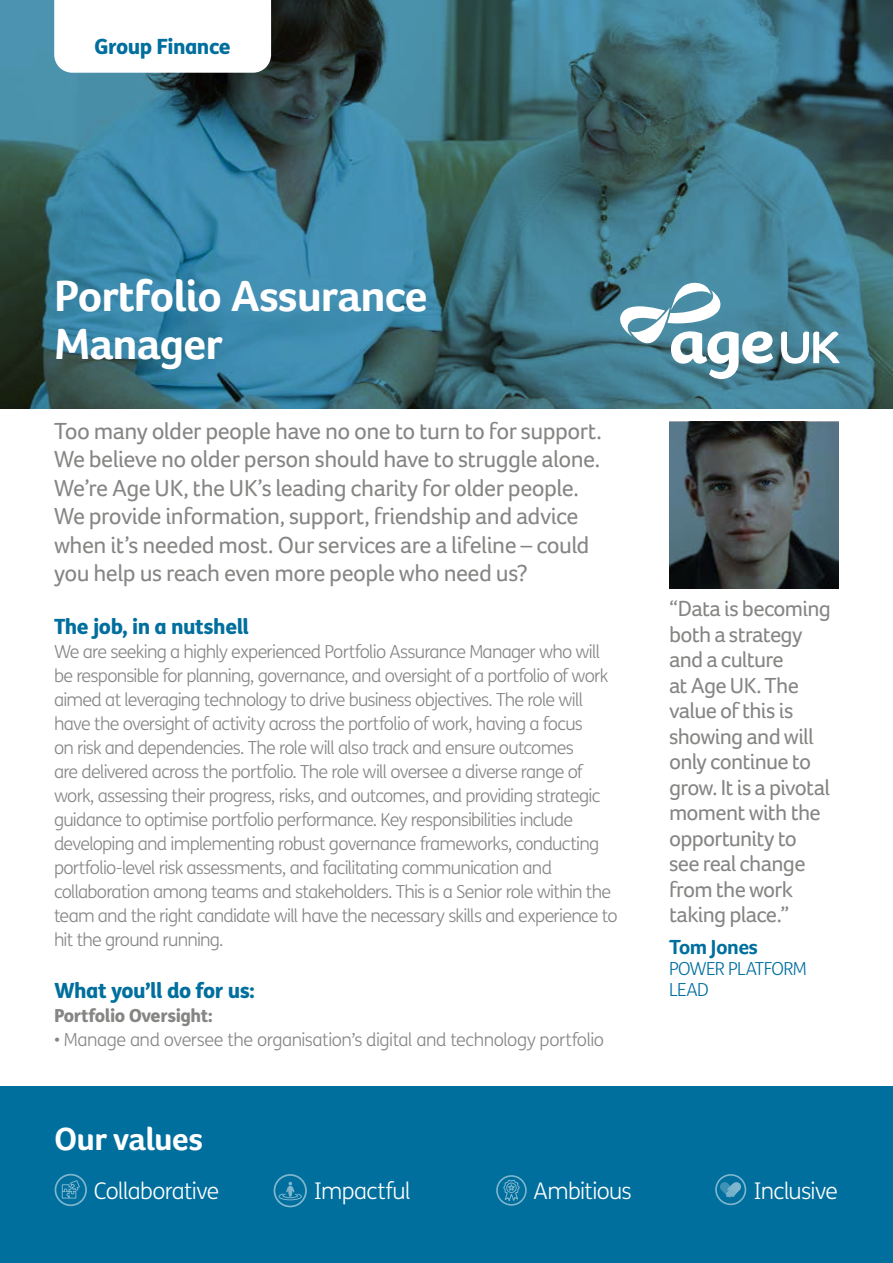
<style>
.page{position:relative;width:893px;height:1263px;background:#fff}
.page>*{position:absolute;margin:0;border:0;box-sizing:border-box;transform-origin:0 0}
.t1{font:700 45px/48px "Foco Age UK";letter-spacing:-.02em;color:#fff}
.t2{font:700 33px "Foco Age UK";letter-spacing:-.02em;color:#fff}
.t3{font:24px/28.5px "Foco Age UK";letter-spacing:-.025em;color:#858584}
.t4{font:300 22.95px "FS Me";letter-spacing:-.025em;color:#fff}
.t5{font:22.5px/25.5px "Foco Age UK";letter-spacing:-.03em;color:#858584}
.t6{font:800 21px "FS Me";letter-spacing:-.025em;color:#006f9e}
.t7{font:700 21px "Foco Age UK";letter-spacing:-.03em;color:#006f9e}
.t8{font:300 18px/24px "FS Me";letter-spacing:-.04em;color:#858584}
.t9{font:800 18px "FS Me";letter-spacing:-.025em;color:#858584}
.t10{font:300 18px/21px "FS Me";letter-spacing:-.035em;color:#006f9e}
</style>
<div class="page">
<svg style="left:0;top:0;width:893px;height:409px;background:#3b7182"></svg>
<div style="left:0;top:1086px;width:893px;height:177px;background:#006f9e"></div>
<svg style="left:597px;top:260px;width:264px;height:142px;background:#5e92a4"></svg>
<svg style="left:54px;top:0;width:217px;height:73px"></svg>
<svg style="left:669px;top:422px;width:170px;height:167px;background:#434e52"></svg>
<div style="left:55px;top:1174px;width:32px;height:32px;border:2px solid #fff;border-radius:50%"></div>
<svg style="left:62px;top:1180px;width:18px;height:19px"></svg>
<div style="left:274px;top:1174px;width:33px;height:33px;border:2px solid #fff;border-radius:50%"></div>
<svg style="left:278px;top:1182px;width:24px;height:18px"></svg>
<div style="left:496px;top:1175px;width:31px;height:31px;border:2px solid #fff;border-radius:50%"></div>
<svg style="left:502px;top:1179px;width:19px;height:25px"></svg>
<div style="left:715px;top:1174px;width:31px;height:31px;border:2px solid #fff;border-radius:50%"></div>
<svg style="left:720px;top:1182px;width:21px;height:15px"></svg>
<p class="t6" style="left:95px;top:30px;width:138px">Group Finance</p>
<h1 class="t1" style="left:54px;top:271px;width:375px">Portfolio Assurance<br>Manager</h1>
<p class="t3" style="left:54px;top:416px;width:549px">Too many older people have no one to turn to for support.<br>We believe no older person should have to struggle alone.<br>We’re Age UK, the UK’s leading charity for older people.<br>We provide information, support, friendship and advice when it’s needed most. Our services are a lifeline – could you help us reach even more people who need us?</p>
<p class="t6" style="left:54px;top:610px;width:197px">The job, in a nutshell</p>
<p class="t8" style="left:54px;top:640px;width:565px">We are seeking a highly experienced Portfolio Assurance Manager who will be responsible for planning, governance, and oversight of a portfolio of work aimed at leveraging technology to drive business objectives. The role will have the oversight of activity across the portfolio of work, having a focus<br>on risk and dependencies. The role will also track and ensure outcomes<br>are delivered across the portfolio. The role will oversee a diverse range of work, assessing their progress, risks, and outcomes, and providing strategic guidance to optimise portfolio performance. Key responsibilities include developing and implementing robust governance frameworks, conducting portfolio-level risk assessments, and facilitating communication and collaboration among teams and stakeholders. This is a Senior role within the team and the right candidate will have the necessary skills and experience to hit the ground running.</p>
<p class="t6" style="left:54px;top:973px;width:202px">What you’ll do for us:</p>
<p class="t9" style="left:54px;top:1001px;width:160px">Portfolio Oversight:</p>
<p class="t8" style="left:54px;top:1027px;width:552px">• Manage and oversee the organisation’s digital and technology portfolio</p>
<p class="t5" style="left:669px;top:596px;width:163px">“Data is becoming both a strategy and a culture<br>at Age UK. The value of this is showing and will only continue to grow. It is a pivotal moment with the opportunity to see real change from the work taking place.”</p>
<p class="t7" style="left:669px;top:934px;width:90px">Tom Jones</p>
<p class="t10" style="left:669px;top:957px;width:139px">POWER PLATFORM<br>LEAD</p>
<h2 class="t2" style="left:54px;top:1119px;width:150px">Our values</h2>
<p class="t4" style="left:94px;top:1175px;width:127px">Collaborative</p>
<p class="t4" style="left:314px;top:1175px;width:99px">Impactful</p>
<p class="t4" style="left:534px;top:1175px;width:100px">Ambitious</p>
<p class="t4" style="left:753px;top:1175px;width:86px">Inclusive</p>
</div>
